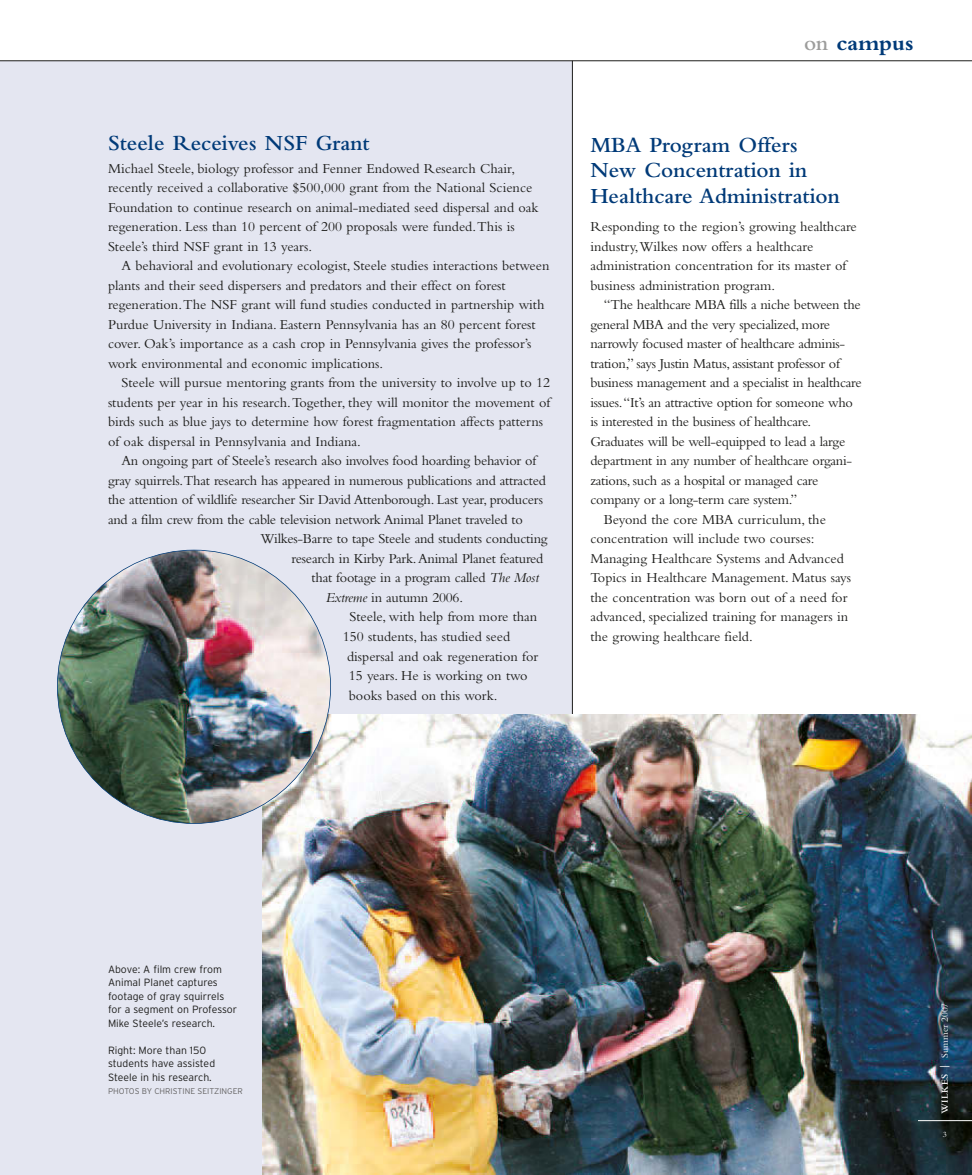
<style>
.page{position:relative;width:972px;height:1175px;background:#fff}
.page>*{position:absolute;margin:0;border:0;box-sizing:border-box;transform-origin:0 0}
.t1{font:600 22.5px/25.5px "Bembo";color:#003a78}
.t2{font:700 22.5px "Bembo";color:#003a78}
.t3{font:14.25px/19.5px "Bembo";color:#1d1d1b}
.t4{font:14.25px "Bembo";letter-spacing:-.02em;color:#1d1d1b}
.t5{font:300 10.5px/13.5px "Interstate";color:#1d1d1b}
.t6{font:9.75px "Bembo";color:#fff}
.t7{font:300 8.25px "Interstate";color:#646363}
.t8{font:8.25px "Bembo";color:#fff}
.s1{font-style:italic}
.s2{font-weight:600;color:#9d9d9c}
.s3{font-weight:600}
.s4{font-family:"Interstate";font-weight:300}
</style>
<div class="page">
<div style="left:0;top:61px;width:572px;height:1113px;background:#e4e6f1"></div>
<hr style="left:572px;top:61px;width:1px;height:1113px;background:#1d1d1b">
<img style="left:263px;top:714px;width:709px;height:460px">
<hr style="left:0;top:60px;width:972px;height:1px;background:#1d1d1b">
<hr style="left:918px;top:1120px;width:54px;height:1px;background:#fff">
<img style="left:57px;top:550px;width:273px;height:273px;border-radius:50%">
<h1 class="t1" style="left:108px;top:132px;width:263px">Steele Receives NSF Grant</h1>
<p class="t3" style="left:108px;top:160px;width:432px">Michael Steele, biology professor and Fenner Endowed Research Chair, recently received a collaborative $500,000 grant from the National Science Foundation to continue research on animal-mediated seed dispersal and oak regeneration. Less than 10 percent of 200 proposals were funded.This is Steele’s third NSF grant in 13 years.</p>
<p class="t3" style="left:108px;top:258px;width:443px;text-indent:13px">A behavioral and evolutionary ecologist, Steele studies interactions between plants and their seed dispersers and predators and their effect on forest regeneration.The NSF grant will fund studies conducted in partnership with Purdue University in Indiana. Eastern Pennsylvania has an 80 percent forest cover. Oak’s importance as a cash crop in Pennsylvania gives the professor’s work environmental and economic implications.</p>
<p class="t3" style="left:108px;top:374px;width:444px;text-indent:13px">Steele will pursue mentoring grants from the university to involve up to 12 students per year in his research.Together, they will monitor the movement of birds such as blue jays to determine how forest fragmentation affects patterns of oak dispersal in Pennsylvania and Indiana.</p>
<p class="t3" style="left:121px;top:452px;width:416px">An ongoing part of Steele’s research also involves food hoarding behavior of</p>
<p class="t3" style="left:108px;top:472px;width:440px">gray squirrels.That research has appeared in numerous publications and attracted</p>
<p class="t3" style="left:108px;top:491px;width:437px">the attention of wildlife researcher Sir David Attenborough. Last year, producers</p>
<p class="t3" style="left:108px;top:511px;width:416px">and a film crew from the cable television network Animal Planet traveled to</p>
<p class="t3" style="left:260px;top:530px;width:289px">Wilkes-Barre to tape Steele and students conducting</p>
<p class="t3" style="left:292px;top:550px;width:253px">research in Kirby Park.Animal Planet featured</p>
<p class="t3" style="left:312px;top:569px;width:229px">that footage in a program called <span class="s1">The Most</span></p>
<p class="t3" style="left:326px;top:589px;width:139px"><span class="s1">Extreme</span> in autumn 2006.</p>
<p class="t3" style="left:349px;top:608px;width:189px">Steele, with help from more than</p>
<p class="t3" style="left:343px;top:628px;width:169px">150 students, has studied seed</p>
<p class="t3" style="left:347px;top:648px;width:193px">dispersal and oak regeneration for</p>
<p class="t3" style="left:349px;top:667px;width:180px">15 years. He is working on two</p>
<p class="t3" style="left:349px;top:687px;width:150px">books based on this work.</p>
<h1 class="t2" style="left:804px;top:35px;width:111px"><span class="s2">on</span> campus</h1>
<h1 class="t1" style="left:590px;top:134px;width:251px">MBA Program Offers<br>New Concentration in<br>Healthcare Administration</h1>
<p class="t3" style="left:590px;top:218px;width:268px">Responding to the region’s growing healthcare industry,Wilkes now offers a healthcare administration concentration for its master of business administration program.</p>
<p class="t4" style="left:604px;top:300px;width:258px">“The healthcare MBA fills a niche between the</p>
<p class="t4" style="left:590px;top:319px;width:241px">general MBA and the very specialized, more</p>
<p class="t4" style="left:590px;top:339px;width:256px">narrowly focused master of healthcare adminis-</p>
<p class="t4" style="left:590px;top:358px;width:251px">tration,” says Justin Matus, assistant professor of</p>
<p class="t4" style="left:590px;top:378px;width:273px">business management and a specialist in healthcare</p>
<p class="t4" style="left:590px;top:397px;width:264px">issues.“It’s an attractive option for someone who</p>
<p class="t4" style="left:590px;top:417px;width:222px">is interested in the business of healthcare.</p>
<p class="t4" style="left:590px;top:436px;width:256px">Graduates will be well-equipped to lead a large</p>
<p class="t4" style="left:590px;top:456px;width:263px">department in any number of healthcare organi-</p>
<p class="t4" style="left:590px;top:475px;width:229px">zations, such as a hospital or managed care</p>
<p class="t4" style="left:590px;top:495px;width:208px">company or a long-term care system.”</p>
<p class="t3" style="left:604px;top:511px;width:224px">Beyond the core MBA curriculum, the</p>
<p class="t3" style="left:590px;top:530px;width:225px">concentration will include two courses:</p>
<p class="t3" style="left:590px;top:550px;width:255px">Managing Healthcare Systems and Advanced</p>
<p class="t3" style="left:590px;top:569px;width:262px">Topics in Healthcare Management. Matus says</p>
<p class="t3" style="left:590px;top:589px;width:259px">the concentration was born out of a need for</p>
<p class="t3" style="left:590px;top:608px;width:259px">advanced, specialized training for managers in</p>
<p class="t3" style="left:590px;top:628px;width:164px">the growing healthcare field.</p>
<p class="t5" style="left:108px;top:962px;width:131px">Above: A film crew from<br>Animal Planet captures footage of gray squirrels for a segment on Professor<br>Mike Steele’s research.</p>
<p class="t5" style="left:108px;top:1043px;width:109px">Right: More than 150 students have assisted<br>Steele in his research.</p>
<p class="t7" style="left:108px;top:1086px;width:136px">PHOTOS BY CHRISTINE SEITZINGER</p>
<p class="t6" style="left:942px;top:1114px;width:113px;rotate:-90deg"><span class="s3">WILKES</span> <span class="s4">|</span> Summer 2007</p>
<p class="t8" style="left:943px;top:1131px;width:6px">3</p>
</div>
